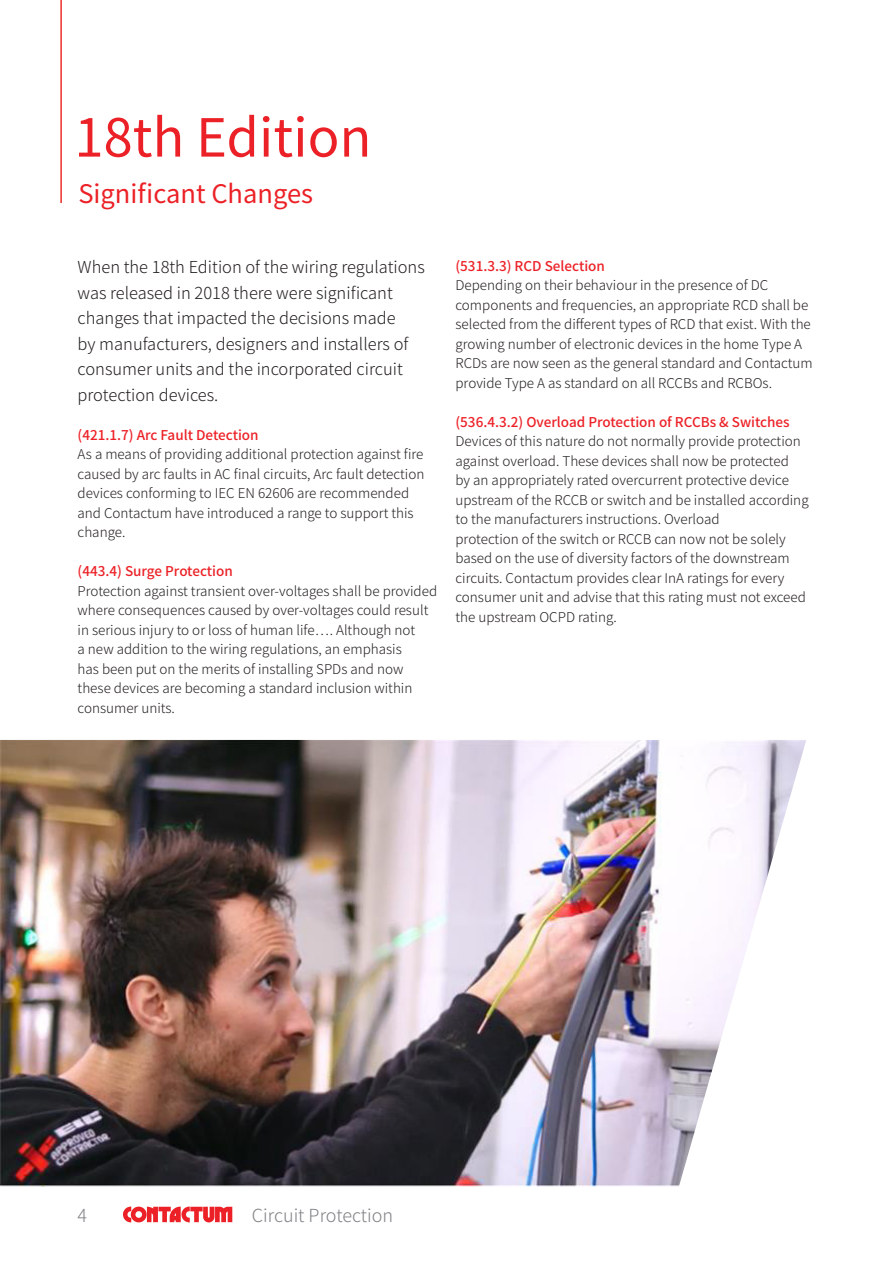
<style>
.page{position:relative;width:893px;height:1263px;background:#fff}
.page>*{position:absolute;margin:0;border:0;box-sizing:border-box;transform-origin:0 0}
.t1{font:52.5px "Noto Sans SC";color:#ec2127}
.t2{font:25.5px "Noto Sans SC";color:#ec2127}
.t3{font:300 18px "Noto Sans SC";color:#808285}
.t4{font:300 16.5px/25.5px "Noto Sans SC";color:#231f20}
.t5{font:300 13.5px/19.5px "Noto Sans SC";color:#231f20}
.t6{font:500 13.5px "Noto Sans SC";color:#ec2127}
</style>
<div class="page">
<hr style="left:60px;top:0;width:2px;height:203px;background:#eb2f29">
<svg style="left:122px;top:1206px;width:110px;height:17px"></svg>
<img style="left:0;top:740px;width:806px;height:446px">
<p class="t1" style="left:74px;top:108px;width:299px">18th Edition</p>
<p class="t2" style="left:78px;top:179px;width:236px">Significant Changes</p>
<p class="t4" style="left:78px;top:255px;width:349px">When the 18th Edition of the wiring regulations was released in 2018 there were significant changes that impacted the decisions made<br>by manufacturers, designers and installers of consumer units and the incorporated circuit protection devices.</p>
<p class="t6" style="left:78px;top:427px;width:183px">(421.1.7) Arc Fault Detection</p>
<p class="t5" style="left:78px;top:445px;width:348px">As a means of providing additional protection against fire caused by arc faults in AC final circuits, Arc fault detection devices conforming to IEC EN 62606 are recommended and Contactum have introduced a range to support this change.</p>
<p class="t6" style="left:78px;top:564px;width:157px">(443.4) Surge Protection</p>
<p class="t5" style="left:78px;top:581px;width:361px">Protection against transient over-voltages shall be provided where consequences caused by over-voltages could result in serious injury to or loss of human life…. Although not<br>a new addition to the wiring regulations, an emphasis<br>has been put on the merits of installing SPDs and now these devices are becoming a standard inclusion within consumer units.</p>
<p class="t6" style="left:455px;top:258px;width:151px">(531.3.3) RCD Selection</p>
<p class="t5" style="left:455px;top:276px;width:359px">Depending on their behaviour in the presence of DC components and frequencies, an appropriate RCD shall be selected from the different types of RCD that exist. With the growing number of electronic devices in the home Type A RCDs are now seen as the general standard and Contactum provide Type A as standard on all RCCBs and RCBOs.</p>
<p class="t6" style="left:455px;top:414px;width:336px">(536.4.3.2) Overload Protection of RCCBs &amp; Switches</p>
<p class="t5" style="left:455px;top:432px;width:355px">Devices of this nature do not normally provide protection against overload. These devices shall now be protected<br>by an appropriately rated overcurrent protective device upstream of the RCCB or switch and be installed according to the manufacturers instructions. Overload</p>
<p class="t5" style="left:455px;top:529px;width:352px">protection of the switch or RCCB can now not be solely based on the use of diversity factors of the downstream circuits. Contactum provides clear InA ratings for every consumer unit and advise that this rating must not exceed the upstream OCPD rating.</p>
<p class="t3" style="left:78px;top:1205px;width:11px">4</p>
<p class="t3" style="left:252px;top:1205px;width:143px">Circuit Protection</p>
</div>
